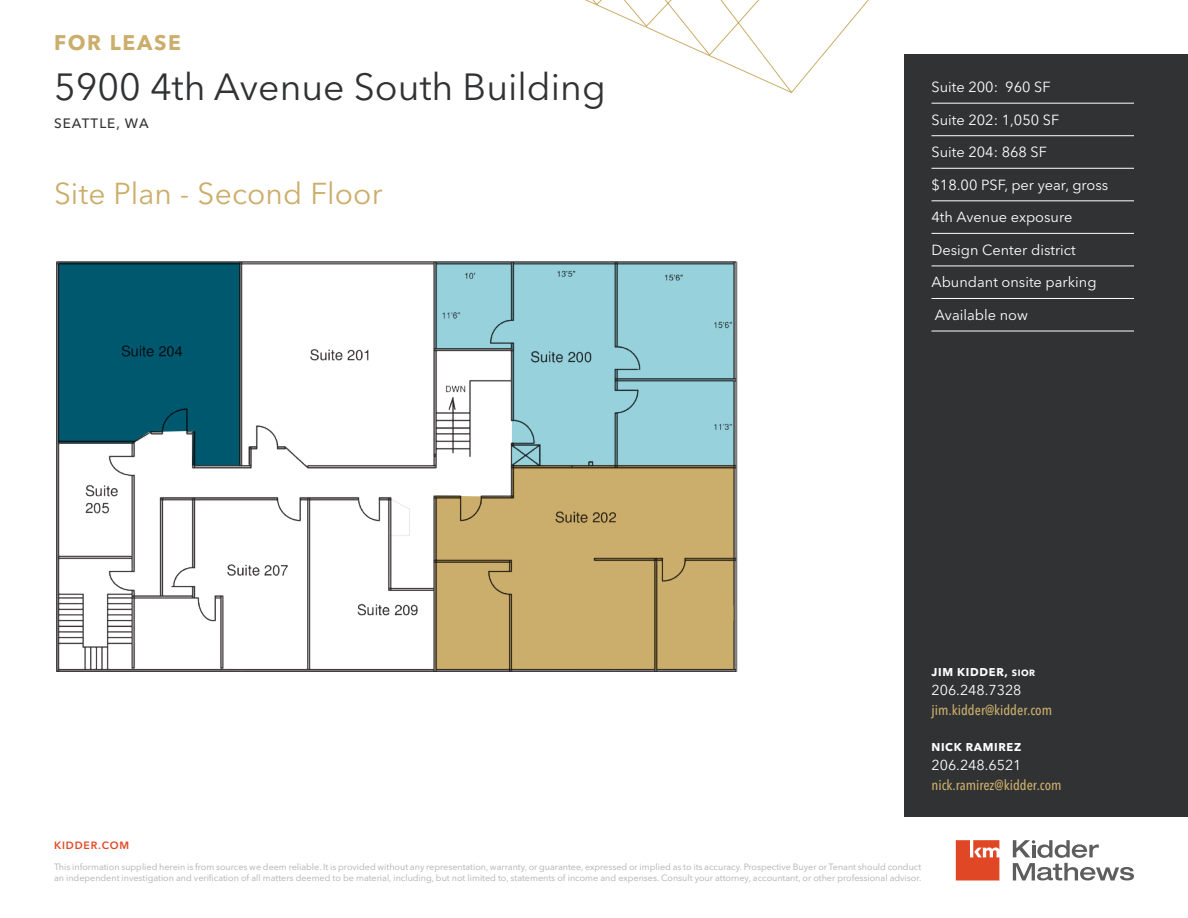
<style>
.page{position:relative;width:1188px;height:918px;background:#fff}
.page>*{position:absolute;margin:0;border:0;box-sizing:border-box;transform-origin:0 0}
.Property_Name_-_Char{font:37.5px "Avenir Next LT Pro";color:#313234}
.Callout_Text_-_Gold{font:30px "Avenir Next LT Pro";color:#cbae6b}
.For_Lease___Sale__Af{font:700 21px "Avenir Next LT Pro";letter-spacing:.08em;color:#cbae6b}
.Factoids_-_White{font:14.55px "Avenir Next LT Pro";color:#fff}
.Contact_Info_-_White{font:500 condensed 14.25px "Avenir Next LT Pro";color:#cbae6b}
.Contact_Info_-_White-2{font:14.25px "Avenir Next LT Pro";color:#fff}
.Property_Address_-_C{font:500 13.5px "Avenir Next LT Pro";letter-spacing:.08em;color:#313234}
.Contact_Info_-_White-3{font:700 11.25px "Avenir Next LT Pro";letter-spacing:.06em;color:#fff}
.t1{font:600 10.5px "Avenir Next LT Pro";letter-spacing:.08em;color:#e04825}
.t2{font:9px/10.8px "Avenir Next LT Pro";color:#afabac}
.s1{font-size:9px}
</style>
<div class="page">
<svg style="left:1013px;top:840px;width:121px;height:41px"></svg>
<svg style="left:956px;top:840px;width:43px;height:41px;background:#e35f40"></svg>
<svg style="left:585px;top:0;width:284px;height:93px"></svg>
<div style="left:904px;top:54px;width:284px;height:763px;background:#313234"></div>
<hr style="left:932px;top:103px;width:202px;height:1px;background:#fff">
<hr style="left:932px;top:135px;width:202px;height:1px;background:#fff">
<hr style="left:932px;top:168px;width:202px;height:1px;background:#fff">
<hr style="left:932px;top:200px;width:202px;height:1px;background:#fff">
<hr style="left:932px;top:233px;width:202px;height:1px;background:#fff">
<hr style="left:932px;top:266px;width:202px;height:1px;background:#fff">
<hr style="left:932px;top:298px;width:202px;height:1px;background:#fff">
<hr style="left:932px;top:331px;width:202px;height:1px;background:#fff">
<img style="left:57px;top:261px;width:680px;height:410px">
<svg style="left:435px;top:262px;width:299px;height:203px;background:#9ecdd6"></svg>
<svg style="left:435px;top:465px;width:299px;height:205px;background:#c5aa6c"></svg>
<svg style="left:58px;top:262px;width:182px;height:203px;background:#176478"></svg>
<p class="For_Lease___Sale__Af" style="left:54px;top:30px;width:128px">FOR LEASE</p>
<p class="Property_Name_-_Char" style="left:54px;top:64px;width:553px">5900 4th Avenue South Building</p>
<p class="Property_Address_-_C" style="left:54px;top:115px;width:96px">SEATTLE, WA</p>
<p class="Callout_Text_-_Gold" style="left:54px;top:176px;width:330px">Site Plan - Second Floor</p>
<p class="Factoids_-_White" style="left:932px;top:78px;width:121px">Suite 200: 960 SF</p>
<p class="Factoids_-_White" style="left:932px;top:111px;width:129px">Suite 202: 1,050 SF</p>
<p class="Factoids_-_White" style="left:932px;top:143px;width:117px">Suite 204: 868 SF</p>
<p class="Factoids_-_White" style="left:932px;top:176px;width:178px">$18.00 PSF, per year, gross</p>
<p class="Factoids_-_White" style="left:932px;top:208px;width:142px">4th Avenue exposure</p>
<p class="Factoids_-_White" style="left:932px;top:241px;width:146px">Design Center district</p>
<p class="Factoids_-_White" style="left:932px;top:274px;width:167px">Abundant onsite parking</p>
<p class="Factoids_-_White" style="left:935px;top:306px;width:95px">Available now</p>
<p class="Contact_Info_-_White-3" style="left:932px;top:665px;width:105px">JIM KIDDER, <span class="s1">SIOR</span></p>
<p class="Contact_Info_-_White-2" style="left:932px;top:682px;width:92px">206.248.7328</p>
<p class="Contact_Info_-_White" style="left:932px;top:701px;width:122px">jim.kidder@kidder.com</p>
<p class="Contact_Info_-_White-3" style="left:932px;top:740px;width:91px">NICK RAMIREZ</p>
<p class="Contact_Info_-_White-2" style="left:932px;top:757px;width:92px">206.248.6521</p>
<p class="Contact_Info_-_White" style="left:932px;top:776px;width:132px">nick.ramirez@kidder.com</p>
<p class="t1" style="left:54px;top:839px;width:77px">KIDDER.COM</p>
<p class="t2" style="left:54px;top:861px;width:869px">This information supplied herein is from sources we deem reliable. It is provided without any representation, warranty, or guarantee, expressed or implied as to its accuracy. Prospective Buyer or Tenant should conduct an independent investigation and verification of all matters deemed to be material, including, but not limited to, statements of income and expenses. Consult your attorney, accountant, or other professional advisor.</p>
</div>
